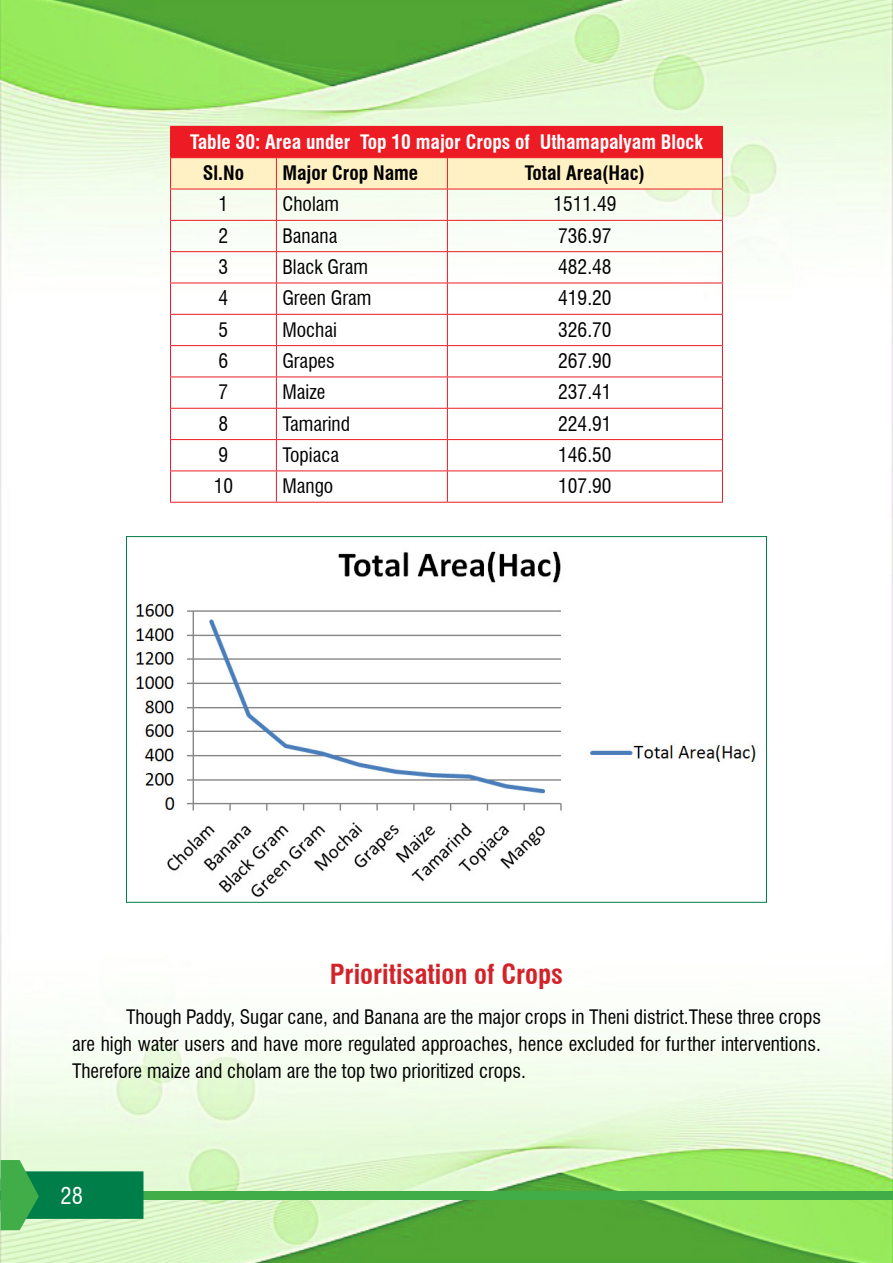
<style>
.page{position:relative;width:893px;height:1263px;background:#fff}
.page>*{position:absolute;margin:0;border:0;box-sizing:border-box;transform-origin:0 0}
.t1{font:700 condensed 27px "Swiss 721 BT";color:#d2232a}
.t2{font:condensed 22.5px "Swiss 721 BT";color:#fff}
.t3{font:condensed 19.5px/27px "Swiss 721 BT";color:#000;text-align:justify}
.t4{font:700 condensed 19.5px "Swiss 721 BT";color:#fff}
.t5{font:700 condensed 19.5px "Swiss 721 BT";color:#000}
</style>
<div class="page">
<img style="left:0;top:0;width:893px;height:1263px">
<div style="left:0;top:1191px;width:893px;height:8px;background:#41ad49"></div>
<svg style="left:1px;top:1160px;width:142px;height:70px;background:#4aa86e"></svg>
<div style="left:171px;top:126px;width:551px;height:32px;background:#ed1b24"></div>
<div style="left:171px;top:158px;width:551px;height:31px;background:#fff1c4"></div>
<hr style="left:170px;top:126px;width:106px;height:1px;background:#ed1b24">
<hr style="left:170px;top:127px;width:1px;height:30px;background:#ed1b24">
<hr style="left:447px;top:126px;width:276px;height:1px;background:#ed1b24">
<hr style="left:722px;top:127px;width:1px;height:30px;background:#ed1b24">
<hr style="left:170px;top:157px;width:106px;height:1px;background:#ed1b24">
<hr style="left:170px;top:158px;width:1px;height:31px;background:#ed1b24">
<hr style="left:276px;top:158px;width:1px;height:31px;background:#ed1b24">
<hr style="left:447px;top:157px;width:276px;height:1px;background:#ed1b24">
<hr style="left:447px;top:158px;width:1px;height:31px;background:#ed1b24">
<hr style="left:722px;top:158px;width:1px;height:31px;background:#ed1b24">
<hr style="left:170px;top:189px;width:106px;height:1px;background:#ed1b24">
<hr style="left:170px;top:189px;width:1px;height:31px;background:#ed1b24">
<hr style="left:276px;top:189px;width:171px;height:1px;background:#ed1b24">
<hr style="left:276px;top:189px;width:1px;height:31px;background:#ed1b24">
<hr style="left:447px;top:189px;width:276px;height:1px;background:#ed1b24">
<hr style="left:447px;top:189px;width:1px;height:31px;background:#ed1b24">
<hr style="left:722px;top:189px;width:1px;height:31px;background:#ed1b24">
<hr style="left:170px;top:220px;width:106px;height:1px;background:#ed1b24">
<hr style="left:170px;top:221px;width:1px;height:30px;background:#ed1b24">
<hr style="left:276px;top:220px;width:171px;height:1px;background:#ed1b24">
<hr style="left:276px;top:221px;width:1px;height:30px;background:#ed1b24">
<hr style="left:447px;top:220px;width:276px;height:1px;background:#ed1b24">
<hr style="left:447px;top:221px;width:1px;height:30px;background:#ed1b24">
<hr style="left:722px;top:221px;width:1px;height:30px;background:#ed1b24">
<hr style="left:170px;top:251px;width:106px;height:1px;background:#ed1b24">
<hr style="left:170px;top:252px;width:1px;height:31px;background:#ed1b24">
<hr style="left:276px;top:251px;width:171px;height:1px;background:#ed1b24">
<hr style="left:276px;top:252px;width:1px;height:31px;background:#ed1b24">
<hr style="left:447px;top:251px;width:276px;height:1px;background:#ed1b24">
<hr style="left:447px;top:252px;width:1px;height:31px;background:#ed1b24">
<hr style="left:722px;top:252px;width:1px;height:31px;background:#ed1b24">
<hr style="left:170px;top:283px;width:106px;height:1px;background:#ed1b24">
<hr style="left:170px;top:283px;width:1px;height:31px;background:#ed1b24">
<hr style="left:276px;top:283px;width:171px;height:1px;background:#ed1b24">
<hr style="left:276px;top:283px;width:1px;height:31px;background:#ed1b24">
<hr style="left:447px;top:283px;width:276px;height:1px;background:#ed1b24">
<hr style="left:447px;top:283px;width:1px;height:31px;background:#ed1b24">
<hr style="left:722px;top:283px;width:1px;height:31px;background:#ed1b24">
<hr style="left:170px;top:314px;width:106px;height:1px;background:#ed1b24">
<hr style="left:170px;top:315px;width:1px;height:30px;background:#ed1b24">
<hr style="left:276px;top:314px;width:171px;height:1px;background:#ed1b24">
<hr style="left:276px;top:315px;width:1px;height:30px;background:#ed1b24">
<hr style="left:447px;top:314px;width:276px;height:1px;background:#ed1b24">
<hr style="left:447px;top:315px;width:1px;height:30px;background:#ed1b24">
<hr style="left:722px;top:315px;width:1px;height:30px;background:#ed1b24">
<hr style="left:170px;top:345px;width:106px;height:1px;background:#ed1b24">
<hr style="left:170px;top:346px;width:1px;height:31px;background:#ed1b24">
<hr style="left:276px;top:345px;width:171px;height:1px;background:#ed1b24">
<hr style="left:276px;top:346px;width:1px;height:31px;background:#ed1b24">
<hr style="left:447px;top:345px;width:276px;height:1px;background:#ed1b24">
<hr style="left:447px;top:346px;width:1px;height:31px;background:#ed1b24">
<hr style="left:722px;top:346px;width:1px;height:31px;background:#ed1b24">
<hr style="left:170px;top:377px;width:106px;height:1px;background:#ed1b24">
<hr style="left:170px;top:377px;width:1px;height:31px;background:#ed1b24">
<hr style="left:276px;top:377px;width:171px;height:1px;background:#ed1b24">
<hr style="left:276px;top:377px;width:1px;height:31px;background:#ed1b24">
<hr style="left:447px;top:377px;width:276px;height:1px;background:#ed1b24">
<hr style="left:447px;top:377px;width:1px;height:31px;background:#ed1b24">
<hr style="left:722px;top:377px;width:1px;height:31px;background:#ed1b24">
<hr style="left:170px;top:408px;width:106px;height:1px;background:#ed1b24">
<hr style="left:170px;top:409px;width:1px;height:30px;background:#ed1b24">
<hr style="left:276px;top:408px;width:171px;height:1px;background:#ed1b24">
<hr style="left:276px;top:409px;width:1px;height:30px;background:#ed1b24">
<hr style="left:447px;top:408px;width:276px;height:1px;background:#ed1b24">
<hr style="left:447px;top:409px;width:1px;height:30px;background:#ed1b24">
<hr style="left:722px;top:409px;width:1px;height:30px;background:#ed1b24">
<hr style="left:170px;top:439px;width:106px;height:1px;background:#ed1b24">
<hr style="left:170px;top:440px;width:1px;height:30px;background:#ed1b24">
<hr style="left:276px;top:439px;width:171px;height:1px;background:#ed1b24">
<hr style="left:276px;top:440px;width:1px;height:30px;background:#ed1b24">
<hr style="left:447px;top:439px;width:276px;height:1px;background:#ed1b24">
<hr style="left:447px;top:440px;width:1px;height:30px;background:#ed1b24">
<hr style="left:722px;top:440px;width:1px;height:30px;background:#ed1b24">
<hr style="left:170px;top:470px;width:106px;height:1px;background:#ed1b24">
<hr style="left:170px;top:471px;width:1px;height:31px;background:#ed1b24">
<hr style="left:276px;top:470px;width:171px;height:1px;background:#ed1b24">
<hr style="left:276px;top:471px;width:1px;height:31px;background:#ed1b24">
<hr style="left:447px;top:470px;width:276px;height:1px;background:#ed1b24">
<hr style="left:447px;top:471px;width:1px;height:31px;background:#ed1b24">
<hr style="left:722px;top:471px;width:1px;height:31px;background:#ed1b24">
<hr style="left:170px;top:502px;width:106px;height:1px;background:#ed1b24">
<hr style="left:276px;top:502px;width:171px;height:1px;background:#ed1b24">
<hr style="left:447px;top:502px;width:276px;height:1px;background:#ed1b24">
<img style="left:128px;top:538px;width:637px;height:363px">
<p class="t4" style="left:190px;top:130px;width:514px">Table 30: Area under Top 10 major Crops of Uthamapalyam Block</p>
<p class="t5" style="left:203px;top:161px;width:43px">Sl.No</p>
<p class="t5" style="left:282px;top:161px;width:137px">Major Crop Name</p>
<p class="t5" style="left:525px;top:161px;width:122px">Total Area(Hac)</p>
<p class="t3" style="left:219px;top:191px;width:11px">1</p>
<p class="t3" style="left:282px;top:191px;width:58px">Cholam</p>
<p class="t3" style="left:553px;top:191px;width:65px">1511.49</p>
<p class="t3" style="left:219px;top:222px;width:11px">2</p>
<p class="t3" style="left:282px;top:222px;width:56px">Banana</p>
<p class="t3" style="left:558px;top:222px;width:55px">736.97</p>
<p class="t3" style="left:219px;top:253px;width:11px">3</p>
<p class="t3" style="left:282px;top:253px;width:87px">Black Gram</p>
<p class="t3" style="left:558px;top:253px;width:55px">482.48</p>
<p class="t3" style="left:219px;top:285px;width:11px">4</p>
<p class="t3" style="left:282px;top:285px;width:90px">Green Gram</p>
<p class="t3" style="left:558px;top:285px;width:55px">419.20</p>
<p class="t3" style="left:219px;top:316px;width:11px">5</p>
<p class="t3" style="left:282px;top:316px;width:56px">Mochai</p>
<p class="t3" style="left:558px;top:316px;width:55px">326.70</p>
<p class="t3" style="left:219px;top:347px;width:11px">6</p>
<p class="t3" style="left:282px;top:347px;width:54px">Grapes</p>
<p class="t3" style="left:558px;top:347px;width:55px">267.90</p>
<p class="t3" style="left:219px;top:379px;width:11px">7</p>
<p class="t3" style="left:282px;top:379px;width:45px">Maize</p>
<p class="t3" style="left:558px;top:379px;width:55px">237.41</p>
<p class="t3" style="left:219px;top:410px;width:11px">8</p>
<p class="t3" style="left:282px;top:410px;width:69px">Tamarind</p>
<p class="t3" style="left:558px;top:410px;width:55px">224.91</p>
<p class="t3" style="left:219px;top:441px;width:11px">9</p>
<p class="t3" style="left:282px;top:441px;width:58px">Topiaca</p>
<p class="t3" style="left:558px;top:441px;width:55px">146.50</p>
<p class="t3" style="left:214px;top:473px;width:21px">10</p>
<p class="t3" style="left:282px;top:473px;width:52px">Mango</p>
<p class="t3" style="left:558px;top:473px;width:55px">107.90</p>
<h1 class="t1" style="left:330px;top:958px;width:235px">Prioritisation of Crops</h1>
<p class="t3" style="left:72px;top:1003px;width:750px;text-indent:63px">hough Paddy, Sugar cane, and Banana are the major crops in Theni district.These three crops are high water users and have more regulated approaches, hence excluded for further interventions.<br>Therefore maize and cholam are the top two prioritized crops.</p>
<p class="t3" style="left:72px;top:1003px;width:33px">T</p>
<p class="t2" style="left:61px;top:1182px;width:24px">28</p>
</div>
